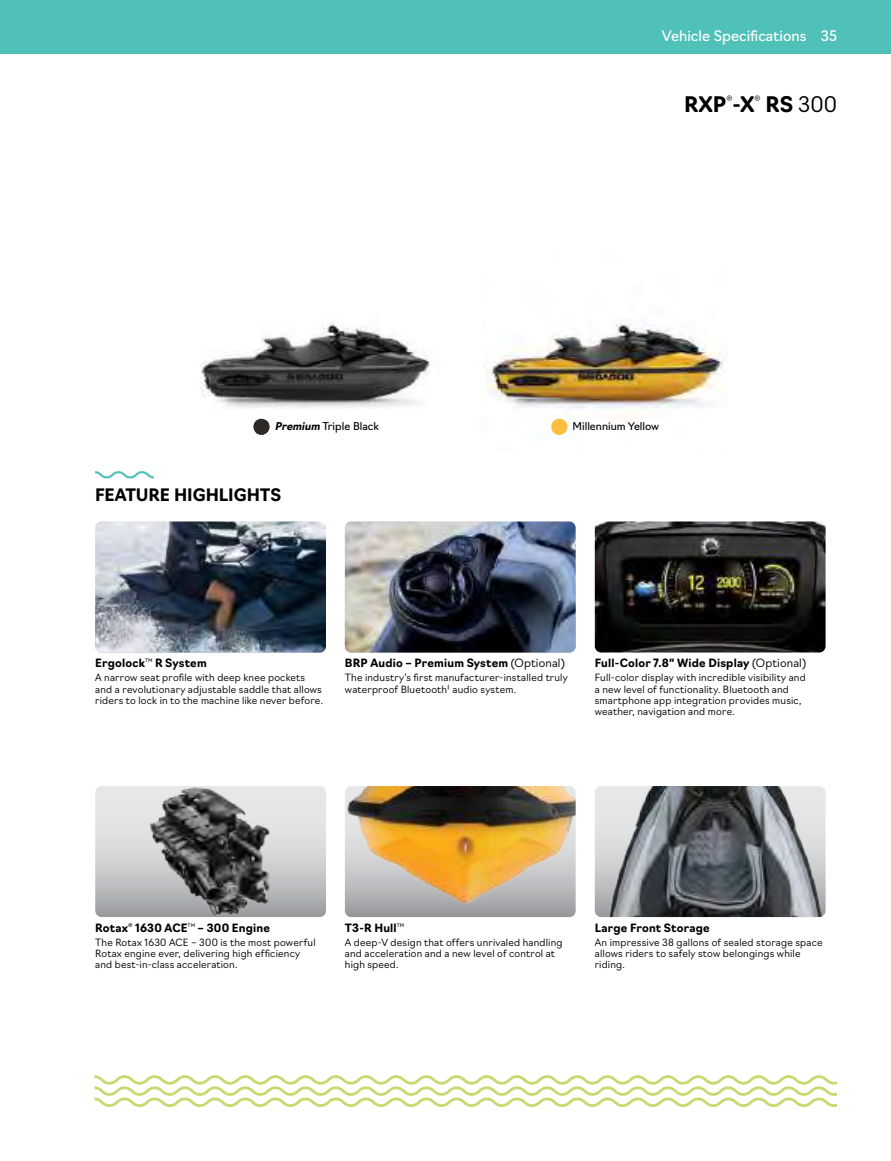
<style>
.page{position:relative;width:891px;height:1161px;background:#fff}
.page>*{position:absolute;margin:0;border:0;box-sizing:border-box;transform-origin:0 0}
.t1{font:700 21px "Navigo";color:#000}
.t2{font:300 21px "Navigo";color:#000}
.t3{font:700 16.8px "Navigo";letter-spacing:-.005em;color:#000}
.t4{font:14.25px "Navigo";color:#fff}
.t5{font:700 11.25px "Navigo";letter-spacing:.02em;color:#000}
.t6{font:10.5px "Navigo";color:#000}
.t7{font:300 9.75px/11.2px "Navigo";letter-spacing:.02em;color:#000}
.t8{font:300 8.55px "Navigo";color:#000}
.t9{font:4.65px "Navigo";color:#000}
.s1{font-weight:700}
.s2{font-weight:700;font-style:italic}
.s3{font-weight:300}
</style>
<div class="page">
<img style="left:200px;top:323px;width:231px;height:85px">
<img style="left:483px;top:323px;width:242px;height:90px">
<svg style="left:95px;top:471px;width:59px;height:7px"></svg>
<svg style="left:95px;top:786px;width:231px;height:131px;background:#cfd0d2"></svg>
<img style="left:114px;top:786px;width:202px;height:131px">
<img style="left:95px;top:522px;width:231px;height:131px">
<img style="left:345px;top:786px;width:231px;height:131px">
<img style="left:345px;top:522px;width:231px;height:131px">
<img style="left:595px;top:786px;width:231px;height:131px">
<img style="left:595px;top:522px;width:231px;height:131px">
<svg style="left:253px;top:418px;width:17px;height:17px"></svg>
<svg style="left:551px;top:418px;width:17px;height:17px"></svg>
<svg style="left:94px;top:1075px;width:743px;height:32px"></svg>
<div style="left:0;top:0;width:891px;height:54px;background:#50c1b9"></div>
<h3 class="t4" style="left:662px;top:24px;width:177px">Vehicle Specifications 35</h3>
<p class="t8" style="left:726px;top:92px;width:8px">®</p>
<p class="t8" style="left:755px;top:92px;width:8px">®</p>
<h1 class="t2" style="left:765px;top:88px;width:73px"><span class="s1">RS</span> 300</h1>
<h1 class="t1" style="left:684px;top:88px;width:72px">RXP -X</h1>
<p class="t6" style="left:275px;top:418px;width:106px"><span class="s2">Premium</span> Triple Black</p>
<p class="t6" style="left:573px;top:418px;width:88px">Millennium Yellow</p>
<h2 class="t3" style="left:95px;top:482px;width:188px">FEATURE HIGHLIGHTS</h2>
<p class="t5" style="left:95px;top:654px;width:51px">Ergolock</p>
<p class="t9" style="left:145px;top:657px;width:9px">TM</p>
<p class="t5" style="left:155px;top:654px;width:53px">R System</p>
<p class="t7" style="left:95px;top:671px;width:229px">A narrow seat profile with deep knee pockets and a revolutionary adjustable saddle that allows riders to lock in to the machine like never before.</p>
<p class="t5" style="left:345px;top:654px;width:221px">BRP Audio – Premium System <span class="s3">(Optional)</span></p>
<p class="t7" style="left:345px;top:671px;width:224px">The industry’s first manufacturer-installed truly waterproof Bluetooth<sup>‡</sup> audio system.</p>
<p class="t5" style="left:595px;top:654px;width:213px">Full-Color 7.8″ Wide Display <span class="s3">(Optional)</span></p>
<p class="t7" style="left:595px;top:671px;width:212px">Full-color display with incredible visibility and a new level of functionality. Bluetooth and smartphone app integration provides music, weather, navigation and more.</p>
<p class="t5" style="left:95px;top:919px;width:94px">Rotax<sup>®</sup> 1630 ACE</p>
<p class="t9" style="left:188px;top:921px;width:9px">TM</p>
<p class="t5" style="left:198px;top:919px;width:74px">– 300 Engine</p>
<p class="t7" style="left:95px;top:936px;width:222px">The Rotax 1630 ACE – 300 is the most powerful<br>Rotax engine ever, delivering high efficiency and best-in-class acceleration.</p>
<p class="t5" style="left:345px;top:919px;width:53px">T3-R Hull</p>
<p class="t9" style="left:397px;top:921px;width:9px">TM</p>
<p class="t7" style="left:345px;top:936px;width:219px">A deep-V design that offers unrivaled handling and acceleration and a new level of control at high speed.</p>
<p class="t5" style="left:595px;top:919px;width:116px">Large Front Storage</p>
<p class="t7" style="left:595px;top:936px;width:229px">An impressive 38 gallons of sealed storage space allows riders to safely stow belongings while riding.</p>
</div>
